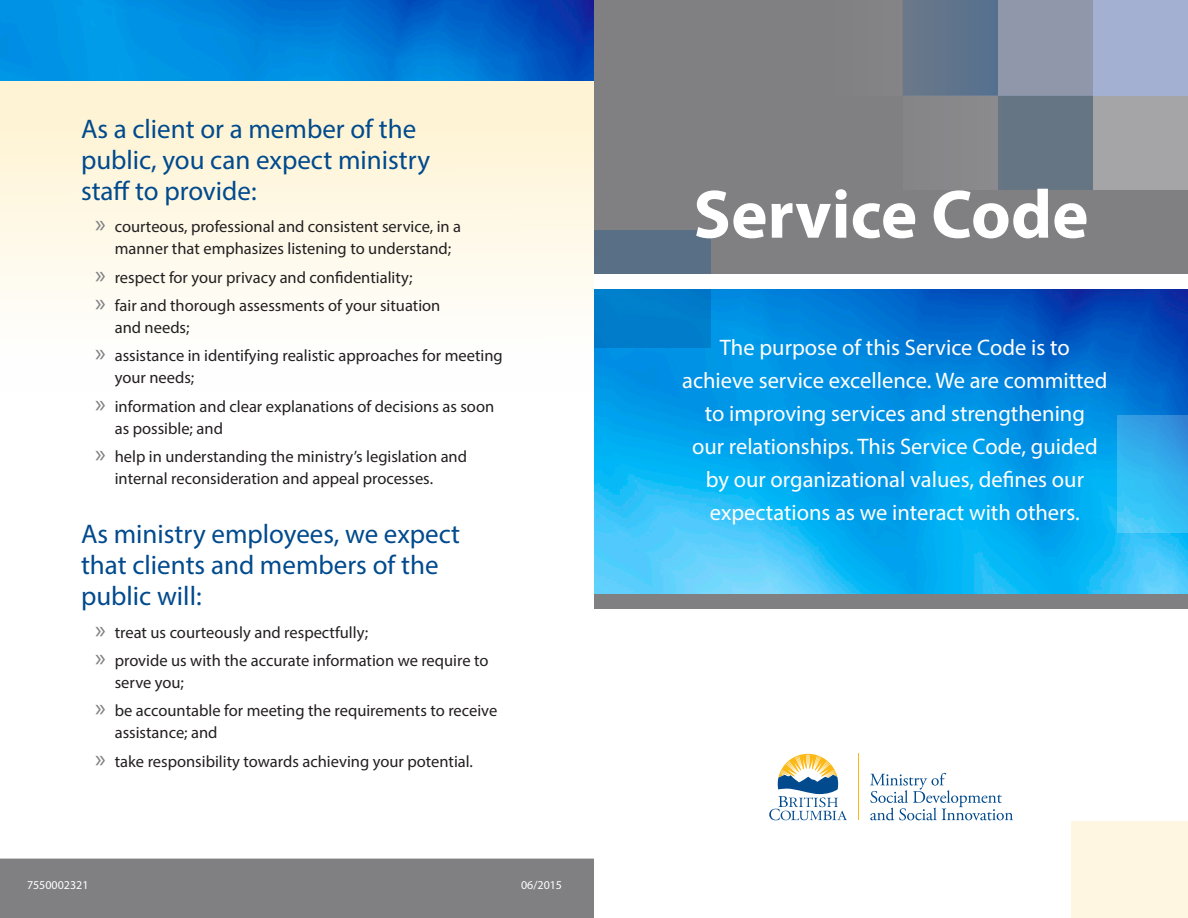
<style>
.page{position:relative;width:1188px;height:918px;background:#fff}
.page>*{position:absolute;margin:0;border:0;box-sizing:border-box;transform-origin:0 0}
.H1B{font:700 69px "Myriad Pro";color:#fff}
.sub_heading{font:27px/30.9px "Myriad Pro";color:#004a8d}
.body_c_i{font:22.5px/33px "Myriad Pro";color:#fff;text-align:center}
.t1{font:16.5px/21.9px "Myriad Pro";color:#231f20}
.date{font:12px "Myriad Pro";color:#fff}
.s1{font-size:25.5px;color:#808083}
</style>
<div class="page">
<img style="left:594px;top:289px;width:594px;height:305px">
<svg style="left:0;top:81px;width:594px;height:225px"></svg>
<div style="left:0;top:859px;width:594px;height:59px;background:#808083"></div>
<svg style="left:870px;top:773px;width:143px;height:48px"></svg>
<svg style="left:769px;top:754px;width:78px;height:66px"></svg>
<hr style="left:858px;top:754px;width:1px;height:66px;background:#fcb814">
<svg style="left:1117px;top:415px;width:71px;height:118px;background:#34b2ee"></svg>
<div style="left:1071px;top:821px;width:117px;height:97px;background:#fff6e1"></div>
<div style="left:594px;top:0;width:594px;height:278px;background:#808083"></div>
<div style="left:594px;top:594px;width:594px;height:15px;background:#808083"></div>
<svg style="left:594px;top:230px;width:117px;height:118px;background:#2878ad"></svg>
<div style="left:903px;top:0;width:95px;height:95px;background:#60748c"></div>
<div style="left:903px;top:95px;width:95px;height:95px;background:#88888b"></div>
<div style="left:998px;top:95px;width:95px;height:95px;background:#667584"></div>
<div style="left:1093px;top:95px;width:95px;height:95px;background:#a5a5a7"></div>
<div style="left:998px;top:0;width:95px;height:95px;background:#9197aa"></div>
<div style="left:1093px;top:0;width:95px;height:95px;background:#a3b0d2"></div>
<div style="left:594px;top:275px;width:594px;height:14px;background:#fff"></div>
<img style="left:0;top:0;width:594px;height:81px">
<p class="sub_heading" style="left:81px;top:113px;width:351px">As a client or a member of the public, you can expect ministry staff to provide:</p>
<p class="t1" style="left:95px;top:216px;width:367px;text-align:center"><span class="s1">»</span> courteous, professional and consistent service, in a manner that emphasizes listening to understand;</p>
<p class="t1" style="left:95px;top:266px;width:319px"><span class="s1">»</span> respect for your privacy and confidentiality;</p>
<p class="t1" style="left:115px;top:294px;width:327px;text-indent:-19px"><span class="s1">»</span> fair and thorough assessments of your situation and needs;</p>
<p class="t1" style="left:115px;top:345px;width:390px;text-indent:-19px"><span class="s1">»</span> assistance in identifying realistic approaches for meeting your needs;</p>
<p class="t1" style="left:115px;top:395px;width:381px;text-indent:-19px"><span class="s1">»</span> information and clear explanations of decisions as soon as possible; and</p>
<p class="t1" style="left:115px;top:445px;width:354px;text-indent:-19px"><span class="s1">»</span> help in understanding the ministry’s legislation and internal reconsideration and appeal processes.</p>
<p class="sub_heading" style="left:81px;top:518px;width:381px">As ministry employees, we expect that clients and members of the public will:</p>
<p class="t1" style="left:95px;top:621px;width:275px"><span class="s1">»</span> treat us courteously and respectfully;</p>
<p class="t1" style="left:115px;top:649px;width:375px;text-indent:-19px"><span class="s1">»</span> provide us with the accurate information we require to serve you;</p>
<p class="t1" style="left:115px;top:699px;width:384px;text-indent:-19px"><span class="s1">»</span> be accountable for meeting the requirements to receive assistance; and</p>
<p class="t1" style="left:95px;top:750px;width:379px"><span class="s1">»</span> take responsibility towards achieving your potential.</p>
<p class="date" style="left:27px;top:877px;width:63px">7550002321</p>
<p class="date" style="left:521px;top:877px;width:43px">06/2015</p>
<p class="H1B" style="left:693px;top:169px;width:397px">Service Code</p>
<p class="body_c_i" style="left:682px;top:331px;width:427px">The purpose of this Service Code is to achieve service excellence. We are committed to improving services and strengthening<br>our relationships. This Service Code, guided by our organizational values, defines our expectations as we interact with others.</p>
</div>
